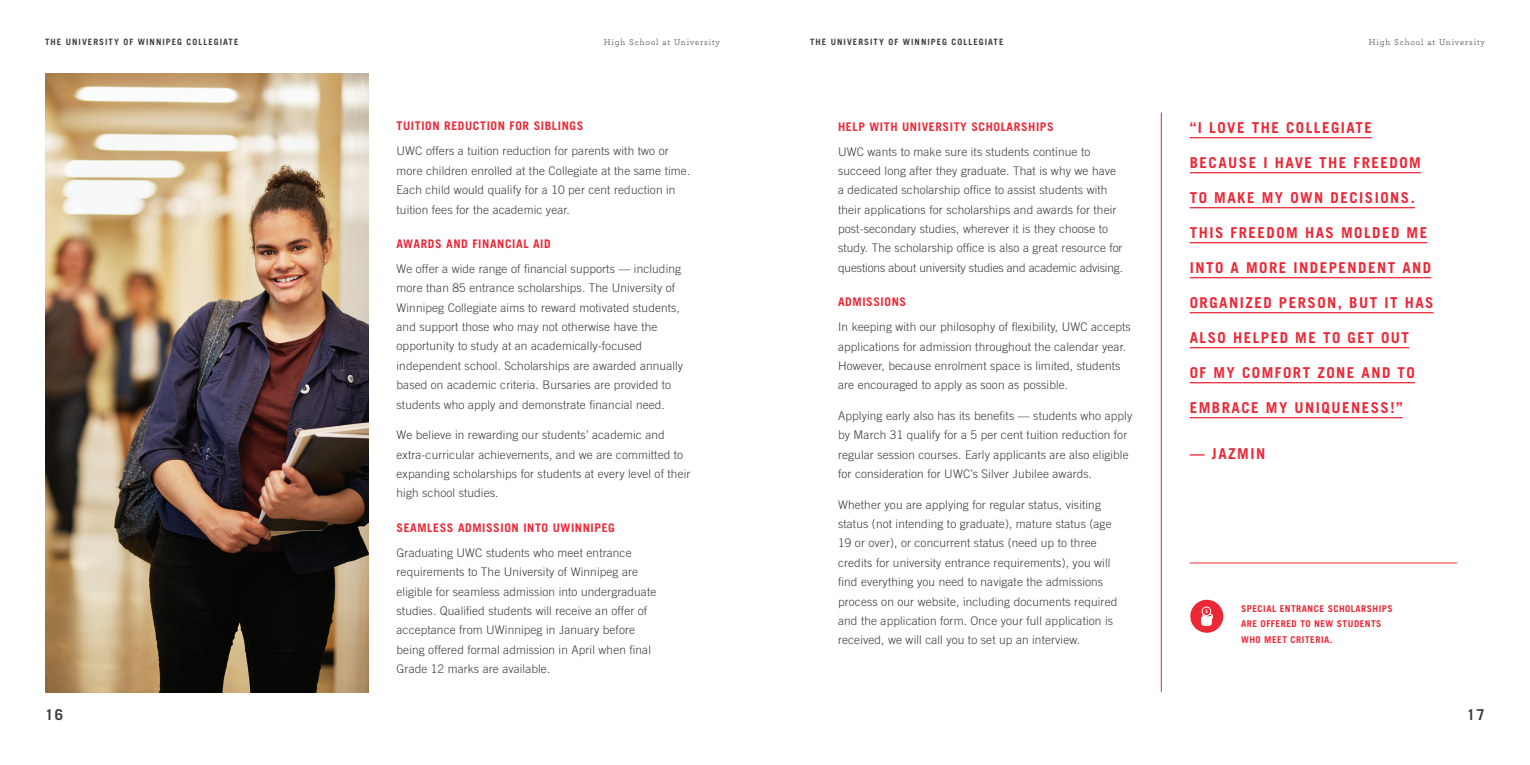
<style>
.page{position:relative;width:1530px;height:765px;background:#fff}
.page>*{position:absolute;margin:0;border:0;box-sizing:border-box;transform-origin:0 0}
.t1{font:700 15px "Trade Gothic LT Std";letter-spacing:.1em;color:#ed2736}
.t2{font:700 15px "Trade Gothic LT Std";color:#3e3e3f}
.t3{font:300 11.88px/19.4px "Trade Gothic LT Std";letter-spacing:.01em;color:#3e3e3f}
.t4{font:700 11.88px "Trade Gothic LT Std";letter-spacing:.05em;color:#ed2736}
.t5{font:700 9.38px/15.6px "Trade Gothic LT Std";letter-spacing:.05em;color:#ed2736}
.t6{font:700 8.75px "Trade Gothic LT Std";letter-spacing:.12em;color:#3e3e3f}
.t7{font:8.75px "Archer";letter-spacing:.1em;color:#3e3e3f}
</style>
<div class="page">
<hr style="left:1190px;top:137px;width:182px;height:1px;background:#ed2736">
<hr style="left:1190px;top:172px;width:231px;height:1px;background:#ed2736">
<hr style="left:1190px;top:207px;width:225px;height:1px;background:#ed2736">
<hr style="left:1190px;top:242px;width:237px;height:1px;background:#ed2736">
<hr style="left:1190px;top:277px;width:241px;height:1px;background:#ed2736">
<hr style="left:1190px;top:312px;width:244px;height:1px;background:#ed2736">
<hr style="left:1190px;top:347px;width:219px;height:1px;background:#ed2736">
<hr style="left:1190px;top:382px;width:225px;height:1px;background:#ed2736">
<hr style="left:1190px;top:417px;width:213px;height:1px;background:#ed2736">
<img style="left:45px;top:73px;width:324px;height:619px">
<hr style="left:1161px;top:112px;width:1px;height:580px;background:#ed2736">
<div style="left:1190px;top:600px;width:33px;height:33px;background:#ed2736;border-radius:50%"></div>
<svg style="left:1201px;top:606px;width:12px;height:20px"></svg>
<hr style="left:1190px;top:563px;width:267px;height:1px;background:#ed2736">
<p class="t7" style="left:604px;top:36px;width:118px">High School at University</p>
<p class="t6" style="left:810px;top:36px;width:195px">THE UNIVERSITY OF WINNIPEG COLLEGIATE</p>
<p class="t6" style="left:45px;top:36px;width:195px">THE UNIVERSITY OF WINNIPEG COLLEGIATE</p>
<p class="t7" style="left:1369px;top:36px;width:118px">High School at University</p>
<p class="t4" style="left:397px;top:119px;width:188px">TUITION REDUCTION FOR SIBLINGS</p>
<p class="t3" style="left:397px;top:141px;width:295px">UWC offers a tuition reduction for parents with two or more children enrolled at the Collegiate at the same time.<br>Each child would qualify for a 10 per cent reduction in tuition fees for the academic year.</p>
<p class="t4" style="left:397px;top:236px;width:156px">AWARDS AND FINANCIAL AID</p>
<p class="t3" style="left:397px;top:259px;width:288px">We offer a wide range of financial supports — including more than 85 entrance scholarships. The University of Winnipeg Collegiate aims to reward motivated students, and support those who may not otherwise have the opportunity to study at an academically-focused independent school. Scholarships are awarded annually based on academic criteria. Bursaries are provided to students who apply and demonstrate financial need.</p>
<p class="t3" style="left:397px;top:425px;width:295px">We believe in rewarding our students’ academic and extra-curricular achievements, and we are committed to expanding scholarships for students at every level of their high school studies.</p>
<p class="t4" style="left:397px;top:520px;width:220px">SEAMLESS ADMISSION INTO UWINNIPEG</p>
<p class="t3" style="left:397px;top:543px;width:261px">Graduating UWC students who meet entrance requirements to The University of Winnipeg are eligible for seamless admission into undergraduate studies. Qualified students will receive an offer of acceptance from UWinnipeg in January before being offered formal admission in April when final Grade 12 marks are available.</p>
<p class="t4" style="left:838px;top:119px;width:217px">HELP WITH UNIVERSITY SCHOLARSHIPS</p>
<p class="t3" style="left:838px;top:141px;width:286px">UWC wants to make sure its students continue to succeed long after they graduate. That is why we have a dedicated scholarship office to assist students with their applications for scholarships and awards for their post-secondary studies, wherever it is they choose to study. The scholarship office is also a great resource for questions about university studies and academic advising.</p>
<p class="t4" style="left:838px;top:295px;width:70px">ADMISSIONS</p>
<p class="t3" style="left:838px;top:317px;width:294px">In keeping with our philosophy of flexibility, UWC accepts applications for admission throughout the calendar year.<br>However, because enrolment space is limited, students are encouraged to apply as soon as possible.</p>
<p class="t3" style="left:838px;top:406px;width:296px">Applying early also has its benefits — students who apply by March 31 qualify for a 5 per cent tuition reduction for regular session courses. Early applicants are also eligible for consideration for UWC’s Silver Jubilee awards.</p>
<p class="t3" style="left:838px;top:495px;width:281px">Whether you are applying for regular status, visiting status (not intending to graduate), mature status (age 19 or over), or concurrent status (need up to three credits for university entrance requirements), you will find everything you need to navigate the admissions process on our website, including documents required and the application form. Once your full application is received, we will call you to set up an interview.</p>
<p class="t1" style="left:1190px;top:118px;width:184px">“I LOVE THE COLLEGIATE</p>
<p class="t1" style="left:1190px;top:153px;width:233px">BECAUSE I HAVE THE FREEDOM</p>
<p class="t1" style="left:1190px;top:188px;width:227px">TO MAKE MY OWN DECISIONS.</p>
<p class="t1" style="left:1190px;top:223px;width:239px">THIS FREEDOM HAS MOLDED ME</p>
<p class="t1" style="left:1190px;top:258px;width:243px">INTO A MORE INDEPENDENT AND</p>
<p class="t1" style="left:1190px;top:293px;width:245px">ORGANIZED PERSON, BUT IT HAS</p>
<p class="t1" style="left:1190px;top:328px;width:221px">ALSO HELPED ME TO GET OUT</p>
<p class="t1" style="left:1190px;top:363px;width:227px">OF MY COMFORT ZONE AND TO</p>
<p class="t1" style="left:1190px;top:398px;width:215px">EMBRACE MY UNIQUENESS!”</p>
<p class="t1" style="left:1190px;top:444px;width:77px">— JAZMIN</p>
<p class="t5" style="left:1241px;top:600px;width:153px">SPECIAL ENTRANCE SCHOLARSHIPS<br>ARE OFFERED TO NEW STUDENTS<br>WHO MEET CRITERIA.</p>
<p class="t2" style="left:45px;top:705px;width:20px">16</p>
<p class="t2" style="left:1467px;top:706px;width:20px">17</p>
</div>
